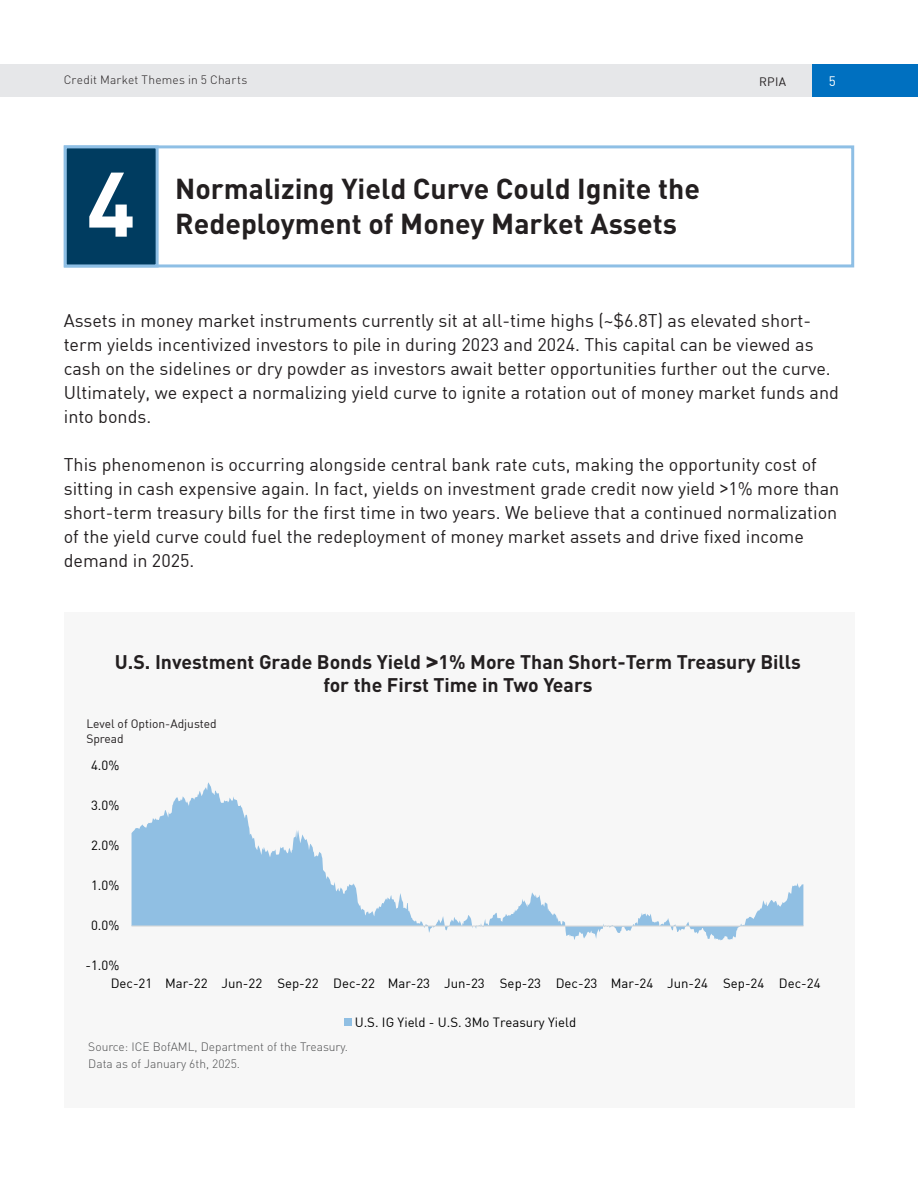
<style>
.page{position:relative;width:918px;height:1188px;background:#fff}
.page>*{position:absolute;margin:0;border:0;box-sizing:border-box;transform-origin:0 0}
.TOC_Body{font:700 90px "DIN";color:#fff}
.TOC_Body-2{font:700 28.5px "DIN";color:#231f20}
.RPIA_H{font:700 19.5px "DIN";color:#231f20}
.RPIA_H-2{font:18px/24px "DIN";color:#231f20}
.t1{font:13.5px "DIN";color:#fff}
.t2{font:13.2px "DIN";color:#000}
.RPIA_H-3{font:300 12px "DIN";color:#4b4c4d}
.RPIA_H-4{font:12px "DIN";color:#231f20}
.t3{font:300 12px "DIN";letter-spacing:.015em;color:#231f20}
.s1{font-family:"Arial Narrow"}
.s2{font-family:"Arial";font-weight:900}
</style>
<div class="page">
<div style="left:64px;top:145px;width:790px;height:122px;border:3px solid #8ebfe5"></div>
<div style="left:64px;top:145px;width:95px;height:122px;background:#003c60;border:3px solid #8ebfe5"></div>
<div style="left:64px;top:612px;width:790px;height:496px;background:#f7f7f7"></div>
<svg style="left:132px;top:782px;width:671px;height:158px"></svg>
<hr style="left:132px;top:925px;width:671px;height:2px;background:#d9d9d9">
<div style="left:345px;top:1019px;width:7px;height:7px;background:#90bfe3"></div>
<div style="left:812px;top:64px;width:106px;height:32px;background:#0070c0"></div>
<div style="left:0;top:64px;width:378px;height:32px;background:#e6e7e9"></div>
<div style="left:372px;top:64px;width:440px;height:32px;background:#e6e7e9"></div>
<p class="t3" style="left:64px;top:73px;width:185px">Credit Market Themes in 5 Charts</p>
<p class="RPIA_H-4" style="left:759px;top:74px;width:29px">RPIA</p>
<p class="t1" style="left:829px;top:72px;width:9px">5</p>
<p class="TOC_Body" style="left:87px;top:145px;width:50px">4</p>
<p class="TOC_Body-2" style="left:175px;top:171px;width:526px">Normalizing Yield Curve Could Ignite the</p>
<p class="TOC_Body-2" style="left:175px;top:205px;width:503px">Redeployment of Money Market Assets</p>
<p class="RPIA_H-2" style="left:64px;top:309px;width:777px">Assets in money market instruments currently sit at all-time highs (~$6.8T) as elevated short&shy;term yields incentivized investors to pile in during 2023 and 2024. This capital can be viewed as cash on the sidelines or dry powder as investors await better opportunities further out the curve.<br>Ultimately, we expect a normalizing yield curve to ignite a rotation out of money market funds and into bonds.</p>
<p class="RPIA_H-2" style="left:64px;top:453px;width:777px">This phenomenon is occurring alongside central bank rate cuts, making the opportunity cost of sitting in cash expensive again. In fact, yields on investment grade credit now yield <span class="s1">&gt;</span>1% more than short-term treasury bills for the first time in two years. We believe that a continued normalization of the yield curve could fuel the redeployment of money market assets and drive fixed income demand in 2025.</p>
<p class="RPIA_H" style="left:115px;top:649px;width:688px">U.S. Investment Grade Bonds Yield <span class="s2">&gt;</span>1% More Than Short-Term Treasury Bills</p>
<p class="RPIA_H" style="left:323px;top:672px;width:271px">for the First Time in Two Years</p>
<p class="RPIA_H-4" style="left:86px;top:717px;width:132px">Level of Option-Adjusted</p>
<p class="RPIA_H-4" style="left:86px;top:732px;width:39px">Spread</p>
<p class="t2" style="left:91px;top:757px;width:30px">4.0%</p>
<p class="t2" style="left:91px;top:797px;width:30px">3.0%</p>
<p class="t2" style="left:91px;top:837px;width:30px">2.0%</p>
<p class="t2" style="left:91px;top:877px;width:30px">1.0%</p>
<p class="t2" style="left:91px;top:917px;width:30px">0.0%</p>
<p class="t2" style="left:85px;top:957px;width:35px">-1.0%</p>
<p class="t2" style="left:111px;top:975px;width:711px">Dec-21 Mar-22 Jun-22 Sep-22 Dec-22 Mar-23 Jun-23 Sep-23 Dec-23 Mar-24 Jun-24 Sep-24 Dec-24</p>
<p class="t2" style="left:355px;top:1014px;width:223px">U.S. IG Yield - U.S. 3Mo Treasury Yield</p>
<p class="RPIA_H-3" style="left:88px;top:1039px;width:261px">Source: ICE BofAML, Department of the Treasury.</p>
<p class="RPIA_H-3" style="left:88px;top:1056px;width:153px">Data as of January 6th, 2025.</p>
</div>
